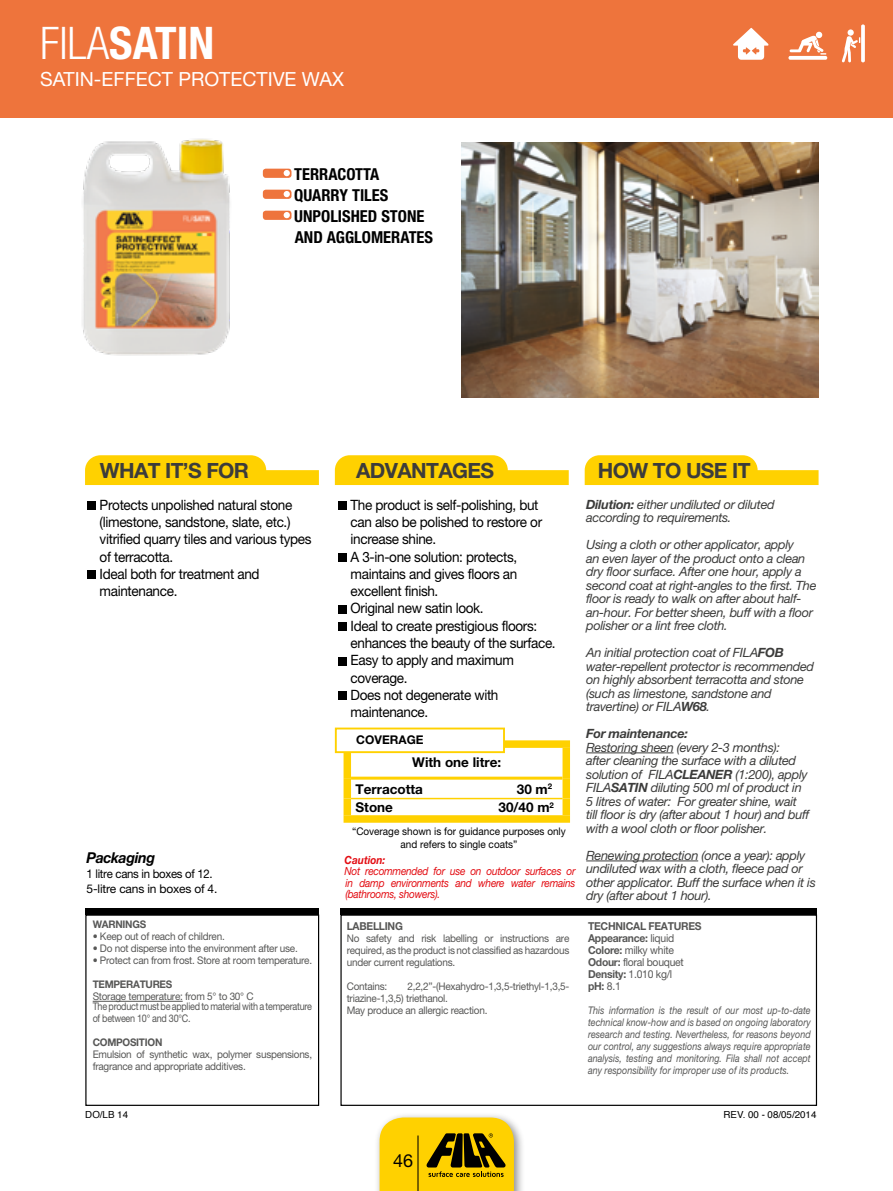
<style>
.page{position:relative;width:893px;height:1191px;background:#fff}
.page>*{position:absolute;margin:0;border:0;box-sizing:border-box;transform-origin:0 0}
.t1{font:700 condensed 45px "Helvetica Neue LT Pro";color:#fff}
.t2{font:700 21px "Helvetica Neue LT Std";letter-spacing:-.03em;color:#3c3c3b}
.t3{font:19.5px "Helvetica Neue LT Std";color:#fff}
.t4{font:18px "Helvetica Neue LT Std";color:#000}
.t5{font:700 condensed 16.5px/21px "Helvetica Neue LT Std";color:#000}
.t6{font:italic 700 15px "Helvetica Neue LT Std";letter-spacing:-.025em;color:#000;scale:.95 1}
.t7{font:14.25px/17.2px "Helvetica Neue LT Std";letter-spacing:-.025em;color:#000;scale:.95 1}
.t8{font:700 13.5px/26.4px "Helvetica Neue LT Std";color:#000}
.t9{font:italic 12.75px/13.5px "Helvetica Neue LT Std";letter-spacing:-.025em;color:#3c3c3b}
.t10{font:italic 700 12.75px "Helvetica Neue LT Std";letter-spacing:-.025em;color:#3c3c3b}
.t11{font:12px/15px "Helvetica Neue LT Std";letter-spacing:-.025em;color:#000;scale:.95 1}
.t12{font:700 12px "Helvetica Neue LT Std";color:#000}
.t13{font:italic 11.25px/11.2px "Helvetica Neue LT Std";letter-spacing:-.025em;color:#e30d13;text-align:justify;scale:.9 1}
.t14{font:italic 700 11.25px "Helvetica Neue LT Std";color:#e30d13;scale:.9 1}
.t15{font:700 10.95px/12px "Helvetica Neue LT Std";letter-spacing:-.025em;color:#575756;scale:.95 1}
.t16{font:10.5px/12px "Helvetica Neue LT Std";letter-spacing:-.025em;color:#575756;scale:.95 1}
.t17{font:italic 10.5px/12px "Helvetica Neue LT Std";color:#575756;text-align:justify;scale:.86 1}
.t18{font:10.5px/12.6px "Helvetica Neue LT Std";color:#000;text-align:center;scale:.95 1}
.t19{font:700 10.5px "Helvetica Neue LT Std";letter-spacing:-.025em;color:#575756;scale:.95 1}
.t20{font:10.5px "Helvetica Neue LT Std";letter-spacing:-.025em;color:#575756;scale:.86 1}
.t21{font:9.75px "Helvetica";color:#000}
.s1{font-weight:300}
.s2{font-weight:700}
.s3{font-weight:400}
</style>
<div class="page">
<div style="left:0;top:0;width:893px;height:118px;background:#ee743c"></div>
<div style="left:375px;top:1112px;width:150px;height:79px;background:#000;opacity:.45"></div>
<div style="left:85px;top:914px;width:234px;height:192px;border:1px solid #000"></div>
<div style="left:340px;top:914px;width:477px;height:192px;border:1px solid #000"></div>
<div style="left:85px;top:908px;width:234px;height:6px;background:#000"></div>
<div style="left:340px;top:908px;width:477px;height:6px;background:#000"></div>
<svg style="left:380px;top:1117px;width:134px;height:74px;background:#d0ac06"></svg>
<svg style="left:335px;top:455px;width:234px;height:30px;background:#ffd726"></svg>
<svg style="left:85px;top:455px;width:234px;height:30px;background:#ffd722"></svg>
<svg style="left:585px;top:455px;width:234px;height:30px;background:#ffd726"></svg>
<hr style="left:586px;top:752px;width:87px;height:1px;background:#3c3c3b">
<hr style="left:586px;top:860px;width:112px;height:1px;background:#3c3c3b">
<svg style="left:263px;top:169px;width:28px;height:9px"></svg>
<svg style="left:263px;top:190px;width:28px;height:9px"></svg>
<svg style="left:263px;top:211px;width:28px;height:9px"></svg>
<div style="left:338px;top:501px;width:8px;height:9px;background:#000"></div>
<div style="left:338px;top:553px;width:8px;height:9px;background:#000"></div>
<div style="left:338px;top:605px;width:8px;height:8px;background:#000"></div>
<div style="left:338px;top:622px;width:8px;height:9px;background:#000"></div>
<div style="left:338px;top:657px;width:8px;height:8px;background:#000"></div>
<div style="left:338px;top:691px;width:8px;height:9px;background:#000"></div>
<div style="left:87px;top:501px;width:8px;height:9px;background:#000"></div>
<div style="left:87px;top:570px;width:8px;height:9px;background:#000"></div>
<div style="left:344px;top:740px;width:226px;height:8px;background:#ffd100"></div>
<div style="left:344px;top:748px;width:7px;height:30px;background:#ffd100"></div>
<div style="left:562px;top:748px;width:8px;height:30px;background:#ffd100"></div>
<div style="left:344px;top:778px;width:7px;height:20px;background:#ffd100"></div>
<div style="left:562px;top:778px;width:8px;height:20px;background:#ffd100"></div>
<div style="left:344px;top:798px;width:7px;height:17px;background:#ffd100"></div>
<div style="left:562px;top:798px;width:8px;height:17px;background:#ffd100"></div>
<hr style="left:351px;top:798px;width:211px;height:1px;background:#ffd100">
<hr style="left:351px;top:776px;width:211px;height:3px;background:#ffd100">
<div style="left:344px;top:815px;width:226px;height:7px;background:#ffd100"></div>
<div style="left:335px;top:727px;width:170px;height:26px;background:#fff;border:2px solid #ffd100"></div>
<hr style="left:93px;top:1001px;width:90px;height:1px;background:#575756">
<img style="left:462px;top:142px;width:357px;height:255px">
<img style="left:82px;top:138px;width:148px;height:218px">
<svg style="left:733px;top:27px;width:36px;height:33px"></svg>
<svg style="left:788px;top:56px;width:39px;height:4px"></svg>
<svg style="left:790px;top:32px;width:36px;height:23px"></svg>
<svg style="left:861px;top:24px;width:4px;height:38px"></svg>
<svg style="left:847px;top:29px;width:7px;height:7px"></svg>
<svg style="left:842px;top:36px;width:18px;height:27px"></svg>
<h1 class="t1" style="left:40px;top:16px;width:176px"><span class="s1">FILA</span>SATIN</h1>
<h3 class="t3" style="left:40px;top:67px;width:305px">SATIN-EFFECT PROTECTIVE WAX</h3>
<p class="t5" style="left:294px;top:163px;width:140px">TERRACOTTA<br>QUARRY TILES<br>UNPOLISHED STONE<br>AND AGGLOMERATES</p>
<h2 class="t2" style="left:100px;top:457px;width:151px">WHAT IT’S FOR</h2>
<h2 class="t2" style="left:356px;top:457px;width:139px">ADVANTAGES</h2>
<h2 class="t2" style="left:598px;top:457px;width:154px">HOW TO USE IT</h2>
<p class="t9" style="left:586px;top:497px;width:190px"><span class="s2">Dilution:</span> either undiluted or diluted according to requirements.</p>
<p class="t9" style="left:586px;top:537px;width:232px">Using a cloth or other applicator, apply<br>an even layer of the product onto a clean dry floor surface. After one hour, apply a second coat at right-angles to the first. The floor is ready to walk on after about half&shy;an-hour. For better sheen, buff with a floor polisher or a lint free cloth.</p>
<p class="t9" style="left:586px;top:645px;width:229px">An initial protection coat of FILA<span class="s2">FOB </span>water-repellent protector is recommended on highly absorbent terracotta and stone (such as limestone, sandstone and travertine) or FILA<span class="s2">W68</span>.</p>
<p class="t10" style="left:586px;top:725px;width:103px">For maintenance:</p>
<p class="t9" style="left:586px;top:740px;width:225px">Restoring sheen (every 2-3 months):<br>after cleaning the surface with a diluted solution of FILA<span class="s2">CLEANER</span> (1:200), apply FILA<span class="s2">SATIN</span> diluting 500 ml of product in 5 litres of water: For greater shine, wait till floor is dry (after about 1 hour) and buff with a wool cloth or floor polisher.</p>
<p class="t9" style="left:586px;top:848px;width:231px">Renewing protection (once a year): apply undiluted wax with a cloth, fleece pad or other applicator. Buff the surface when it is dry (after about 1 hour).</p>
<p class="t7" style="left:351px;top:496px;width:217px">The product is self-polishing, but can also be polished to restore or increase shine.<br>A 3-in-one solution: protects, maintains and gives floors an excellent finish.<br>Original new satin look.<br>Ideal to create prestigious floors: enhances the beauty of the surface.<br>Easy to apply and maximum coverage.<br>Does not degenerate with maintenance.</p>
<p class="t7" style="left:100px;top:496px;width:225px">Protects unpolished natural stone (limestone, sandstone, slate, etc.) vitrified quarry tiles and various types of terracotta.<br>Ideal both for treatment and maintenance.</p>
<p class="t12" style="left:356px;top:732px;width:69px">COVERAGE</p>
<p class="t8" style="left:356px;top:748px;width:147px;text-indent:57px">With one litre:<br>Terracotta</p>
<p class="t8" style="left:517px;top:775px;width:37px">30 m<sup>2</sup></p>
<p class="t8" style="left:356px;top:793px;width:39px">Stone</p>
<p class="t8" style="left:499px;top:793px;width:57px">30/40 m<sup>2</sup></p>
<p class="t18" style="left:352px;top:825px;width:226px">“Coverage shown is for guidance purposes only and refers to single coats”</p>
<p class="t6" style="left:87px;top:848px;width:74px">Packaging</p>
<p class="t11" style="left:87px;top:866px;width:139px">1 litre cans in boxes of 12.<br>5-litre cans in boxes of 4.</p>
<p class="t14" style="left:344px;top:853px;width:47px">Caution:</p>
<p class="t13" style="left:344px;top:865px;width:258px">Not recommended for use on outdoor surfaces or in damp environments and where water remains (bathrooms, showers).</p>
<p class="t19" style="left:93px;top:918px;width:58px">WARNINGS</p>
<p class="t16" style="left:93px;top:930px;width:141px">• Keep out of reach of children.</p>
<p class="t16" style="left:93px;top:942px;width:217px">• Do not disperse into the environment after use.</p>
<p class="t16" style="left:93px;top:954px;width:232px">• Protect can from frost. Store at room temperature.</p>
<p class="t19" style="left:93px;top:978px;width:85px">TEMPERATURES</p>
<p class="t16" style="left:93px;top:991px;width:232px;line-height:9.4px">Storage temperature: from 5° to 30° C<br>The product must be applied to material with a temperature</p>
<p class="t20" style="left:93px;top:1011px;width:115px">of between 10° and 30°C.</p>
<p class="t19" style="left:93px;top:1035px;width:75px">COMPOSITION</p>
<p class="t16" style="left:93px;top:1047px;width:232px">Emulsion of synthetic wax, polymer suspensions, fragrance and appropriate additives.</p>
<p class="t15" style="left:347px;top:919px;width:61px">LABELLING</p>
<p class="t16" style="left:347px;top:931px;width:236px;text-align:justify">No safety and risk labelling or instructions are required, as the product is not classified as hazardous under current regulations.</p>
<p class="t16" style="left:347px;top:979px;width:44px">Contains:</p>
<p class="t16" style="left:347px;top:979px;width:236px;text-indent:61px">2,2,2”-(Hexahydro-1,3,5-triethyl-1,3,5- triazine-1,3,5) triethanol.<br>May produce an allergic reaction.</p>
<p class="t15" style="left:588px;top:919px;width:121px">TECHNICAL FEATURES<br>Appearance: <span class="s3">liquid<br></span>Colore: <span class="s3">milky white<br></span>Odour: <span class="s3">floral bouquet<br></span>Density: <span class="s3">1.010 kg/l<br></span>pH: <span class="s3">8.1</span></p>
<p class="t17" style="left:588px;top:1003px;width:260px">This information is the result of our most up-to-date technical know-how and is based on ongoing laboratory research and testing. Nevertheless, for reasons beyond our control, any suggestions always require appropriate analysis, testing and monitoring. Fila shall not accept any responsibility for improper use of its products.</p>
<p class="t21" style="left:85px;top:1107px;width:44px">DO/LB 14</p>
<p class="t21" style="left:723px;top:1107px;width:94px">REV. 00 - 08/05/2014</p>
<h3 class="t4" style="left:393px;top:1149px;width:22px">46</h3>
</div>
